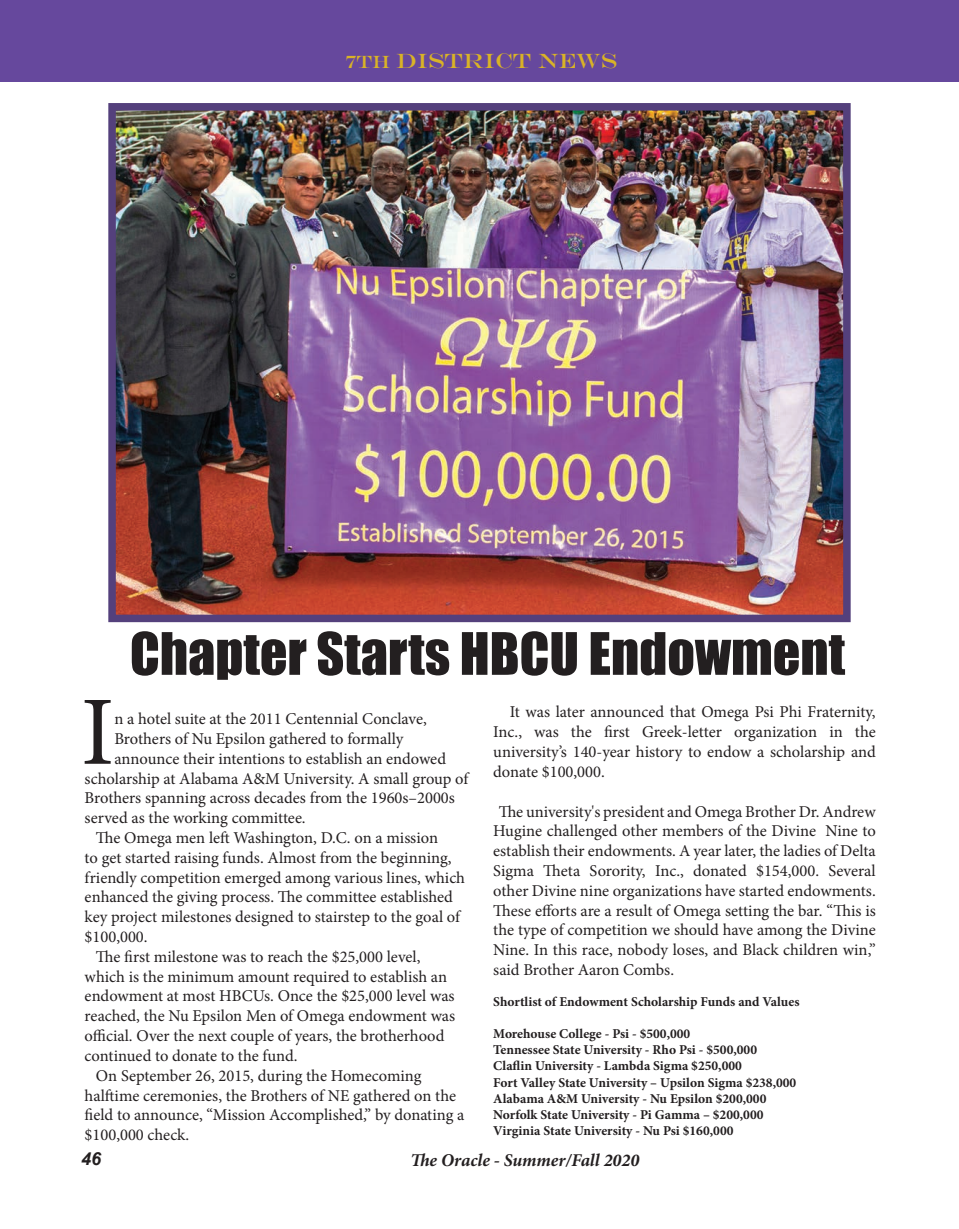
<style>
.page{position:relative;width:959px;height:1229px;background:#fff}
.page>*{position:absolute;margin:0;border:0;box-sizing:border-box;transform-origin:0 0}
.t1{font:98.1px "Minion Pro";color:#231f20}
.t2{font:54px "Impact";color:#231f20}
.t3{font:21px "Engravers";color:#d9b327}
.t4{font:italic 700 18px "Minion Pro";letter-spacing:-.005em;color:#231f20}
.t5{font:italic 700 18px "Arial";color:#231f20}
.t6{font:16.5px/19.8px "Minion Pro";color:#231f20}
.t7{font:700 13.5px "Minion Pro";color:#231f20}
.s1{font-size:18px}
</style>
<div class="page">
<div style="left:0;top:0;width:958px;height:81px;background:#66489d"></div>
<img style="left:117px;top:112px;width:724px;height:501px">
<div style="left:108px;top:103px;width:742px;height:519px;border:8px solid #54407c"></div>
<p class="t3" style="left:345px;top:49px;width:274px"><span class="s1">7th</span> DISTRICT NEWS</p>
<p class="t2" style="left:130px;top:611px;width:716px">Chapter Starts HBCU Endowment</p>
<p class="t6" style="left:493px;top:702px;width:384px;text-align:justify;text-indent:17px">It was later announced that Omega Psi Phi Fraternity, Inc., was the first Greek-letter organization in the university’s 140-year history to endow a scholarship and donate $100,000.</p>
<p class="t6" style="left:493px;top:801px;width:384px;text-align:justify;text-indent:5px">The university's president and Omega Brother Dr. Andrew Hugine challenged other members of the Divine Nine to establish their endowments. A year later, the ladies of Delta Sigma Theta Sorority, Inc., donated $154,000. Several other Divine nine organizations have started endowments.<br>These efforts are a result of Omega setting the bar. “This is the type of competition we should have among the Divine Nine. In this race, nobody loses, and Black children win,” said Brother Aaron Combs.</p>
<p class="t7" style="left:493px;top:991px;width:308px">Shortlist of Endowment Scholarship Funds and Values</p>
<p class="t7" style="left:493px;top:1024px;width:199px">Morehouse College - Psi - $500,000</p>
<p class="t7" style="left:493px;top:1040px;width:265px">Tennessee State University - Rho Psi - $500,000</p>
<p class="t7" style="left:493px;top:1056px;width:250px">Claflin University - Lambda Sigma $250,000</p>
<p class="t7" style="left:493px;top:1072px;width:304px">Fort Valley State University – Upsilon Sigma $238,000</p>
<p class="t7" style="left:493px;top:1089px;width:275px">Alabama A&amp;M University - Nu Epsilon $200,000</p>
<p class="t7" style="left:493px;top:1105px;width:272px">Norfolk State University - Pi Gamma – $200,000</p>
<p class="t7" style="left:493px;top:1121px;width:242px">Virginia State University - Nu Psi $160,000</p>
<p class="t1" style="left:81px;top:666px;width:35px">I</p>
<p class="t6" style="left:114px;top:709px;width:314px">n a hotel suite at the 2011 Centennial Conclave,</p>
<p class="t6" style="left:114px;top:729px;width:290px">Brothers of Nu Epsilon gathered to formally</p>
<p class="t6" style="left:114px;top:748px;width:333px">announce their intentions to establish an endowed</p>
<p class="t6" style="left:85px;top:768px;width:385px">scholarship at Alabama A&amp;M University. A small group of</p>
<p class="t6" style="left:85px;top:788px;width:372px">Brothers spanning across decades from the 1960s–2000s</p>
<p class="t6" style="left:85px;top:808px;width:222px">served as the working committee.</p>
<p class="t6" style="left:85px;top:828px;width:382px;text-indent:11px">The Omega men left Washington, D.C. on a mission<br>to get started raising funds. Almost from the beginning, friendly competition emerged among various lines, which enhanced the giving process. The committee established key project milestones designed to stairstep to the goal of $100,000.</p>
<p class="t6" style="left:85px;top:946px;width:372px;text-indent:11px">The first milestone was to reach the $25,000 level, which is the minimum amount required to establish an endowment at most HBCUs. Once the $25,000 level was reached, the Nu Epsilon Men of Omega endowment was official. Over the next couple of years, the brotherhood continued to donate to the fund.</p>
<p class="t6" style="left:85px;top:1065px;width:381px;text-indent:11px">On September 26, 2015, during the Homecoming halftime ceremonies, the Brothers of NE gathered on the field to announce, “Mission Accomplished,” by donating a $100,000 check.</p>
<p class="t5" style="left:81px;top:1146px;width:22px">46</p>
<p class="t4" style="left:410px;top:1147px;width:230px">The Oracle - Summer/Fall 2020</p>
</div>
